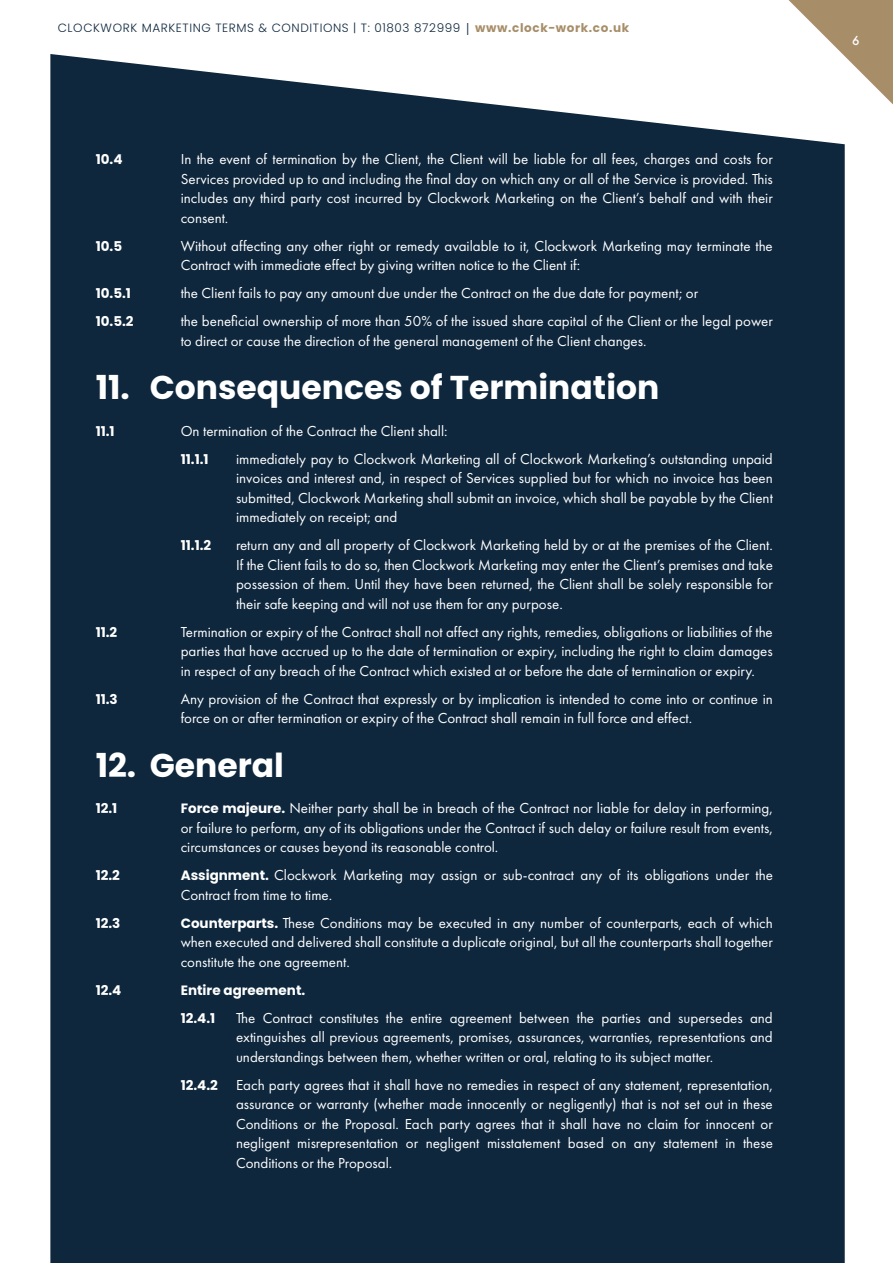
<style>
.page{position:relative;width:893px;height:1263px;background:#fff}
.page>*{position:absolute;margin:0;border:0;box-sizing:border-box;transform-origin:0 0}
.t1{font:700 33px "Poppins";color:#fff}
.MAIN_BODY{font:15px/19.5px "Futura PT";color:#fff;text-align:justify}
.MAIN_BODY-2{font:700 13.5px "Poppins";color:#fff}
.t2{font:300 12px "Poppins";letter-spacing:.05em;color:#0e273d}
.t3{font:500 12px "Futura";color:#fff}
.s1{font-family:"Futura PT";font-weight:400}
.s2{font-weight:700;color:#a78e69}
.s3{font-family:"Poppins";font-weight:700;font-size:13.5px}
</style>
<div class="page">
<div style="left:50px;top:54px;width:795px;height:1209px;background:#0e273d"></div>
<svg style="left:788px;top:0;width:105px;height:104px"></svg>
<p class="t2" style="left:58px;top:21px;width:573px">CLOCKWORK MARKETING TERMS &amp; CONDITIONS | T: 01803 872999 <span class="s1">|</span> <span class="s2">www.clock-work.co.uk</span></p>
<p class="MAIN_BODY-2" style="left:96px;top:152px;width:28px">10.4</p>
<p class="MAIN_BODY" style="left:181px;top:149px;width:594px">In the event of termination by the Client, the Client will be liable for all fees, charges and costs for Services provided up to and including the final day on which any or all of the Service is provided. This includes any third party cost incurred by Clockwork Marketing on the Client’s behalf and with their consent.</p>
<p class="MAIN_BODY-2" style="left:96px;top:238px;width:28px">10.5</p>
<p class="MAIN_BODY" style="left:181px;top:236px;width:594px">Without affecting any other right or remedy available to it, Clockwork Marketing may terminate the<br>Contract with immediate effect by giving written notice to the Client if:</p>
<p class="MAIN_BODY-2" style="left:96px;top:286px;width:37px">10.5.1</p>
<p class="MAIN_BODY" style="left:181px;top:283px;width:519px">the Client fails to pay any amount due under the Contract on the due date for payment; or</p>
<p class="MAIN_BODY-2" style="left:96px;top:314px;width:39px">10.5.2</p>
<p class="MAIN_BODY" style="left:181px;top:311px;width:594px">the beneficial ownership of more than 50% of the issued share capital of the Client or the legal power to direct or cause the direction of the general management of the Client changes.</p>
<p class="t1" style="left:96px;top:368px;width:565px">11. Consequences of Termination</p>
<p class="MAIN_BODY-2" style="left:96px;top:423px;width:21px">11.1</p>
<p class="MAIN_BODY" style="left:181px;top:421px;width:268px">On termination of the Contract the Client shall:</p>
<p class="MAIN_BODY-2" style="left:181px;top:451px;width:29px">11.1.1</p>
<p class="MAIN_BODY" style="left:236px;top:449px;width:538px">immediately pay to Clockwork Marketing all of Clockwork Marketing’s outstanding unpaid invoices and interest and, in respect of Services supplied but for which no invoice has been submitted, Clockwork Marketing shall submit an invoice, which shall be payable by the Client immediately on receipt; and</p>
<p class="MAIN_BODY-2" style="left:181px;top:538px;width:32px">11.1.2</p>
<p class="MAIN_BODY" style="left:236px;top:535px;width:538px">return any and all property of Clockwork Marketing held by or at the premises of the Client.<br>If the Client fails to do so, then Clockwork Marketing may enter the Client’s premises and take possession of them. Until they have been returned, the Client shall be solely responsible for their safe keeping and will not use them for any purpose.</p>
<p class="MAIN_BODY-2" style="left:96px;top:624px;width:23px">11.2</p>
<p class="MAIN_BODY" style="left:181px;top:622px;width:594px">Termination or expiry of the Contract shall not affect any rights, remedies, obligations or liabilities of the parties that have accrued up to the date of termination or expiry, including the right to claim damages in respect of any breach of the Contract which existed at or before the date of termination or expiry.</p>
<p class="MAIN_BODY-2" style="left:96px;top:691px;width:24px">11.3</p>
<p class="MAIN_BODY" style="left:181px;top:689px;width:594px">Any provision of the Contract that expressly or by implication is intended to come into or continue in force on or after termination or expiry of the Contract shall remain in full force and effect.</p>
<p class="t1" style="left:96px;top:746px;width:190px">12. General</p>
<p class="MAIN_BODY-2" style="left:96px;top:801px;width:23px">12.1</p>
<p class="MAIN_BODY" style="left:181px;top:798px;width:594px"><span class="s3">Force majeure.</span> Neither party shall be in breach of the Contract nor liable for delay in performing, or failure to perform, any of its obligations under the Contract if such delay or failure result from events, circumstances or causes beyond its reasonable control.</p>
<p class="MAIN_BODY-2" style="left:96px;top:868px;width:26px">12.2</p>
<p class="MAIN_BODY" style="left:181px;top:865px;width:594px"><span class="s3">Assignment.</span> Clockwork Marketing may assign or sub-contract any of its obligations under the<br>Contract from time to time.</p>
<p class="MAIN_BODY-2" style="left:96px;top:915px;width:26px">12.3</p>
<p class="MAIN_BODY" style="left:181px;top:913px;width:594px"><span class="s3">Counterparts.</span> These Conditions may be executed in any number of counterparts, each of which when executed and delivered shall constitute a duplicate original, but all the counterparts shall together constitute the one agreement.</p>
<p class="MAIN_BODY-2" style="left:96px;top:982px;width:27px">12.4</p>
<p class="MAIN_BODY-2" style="left:181px;top:982px;width:126px">Entire agreement.</p>
<p class="MAIN_BODY-2" style="left:181px;top:1010px;width:36px">12.4.1</p>
<p class="MAIN_BODY" style="left:236px;top:1008px;width:538px">The Contract constitutes the entire agreement between the parties and supersedes and extinguishes all previous agreements, promises, assurances, warranties, representations and understandings between them, whether written or oral, relating to its subject matter.</p>
<p class="MAIN_BODY" style="left:236px;top:1075px;width:538px;text-indent:-55px"><span class="s3">12.4.2</span> Each party agrees that it shall have no remedies in respect of any statement, representation, assurance or warranty (whether made innocently or negligently) that is not set out in these Conditions or the Proposal. Each party agrees that it shall have no claim for innocent or negligent misrepresentation or negligent misstatement based on any statement in these Conditions or the Proposal.</p>
<p class="t3" style="left:852px;top:32px;width:9px">6</p>
</div>
